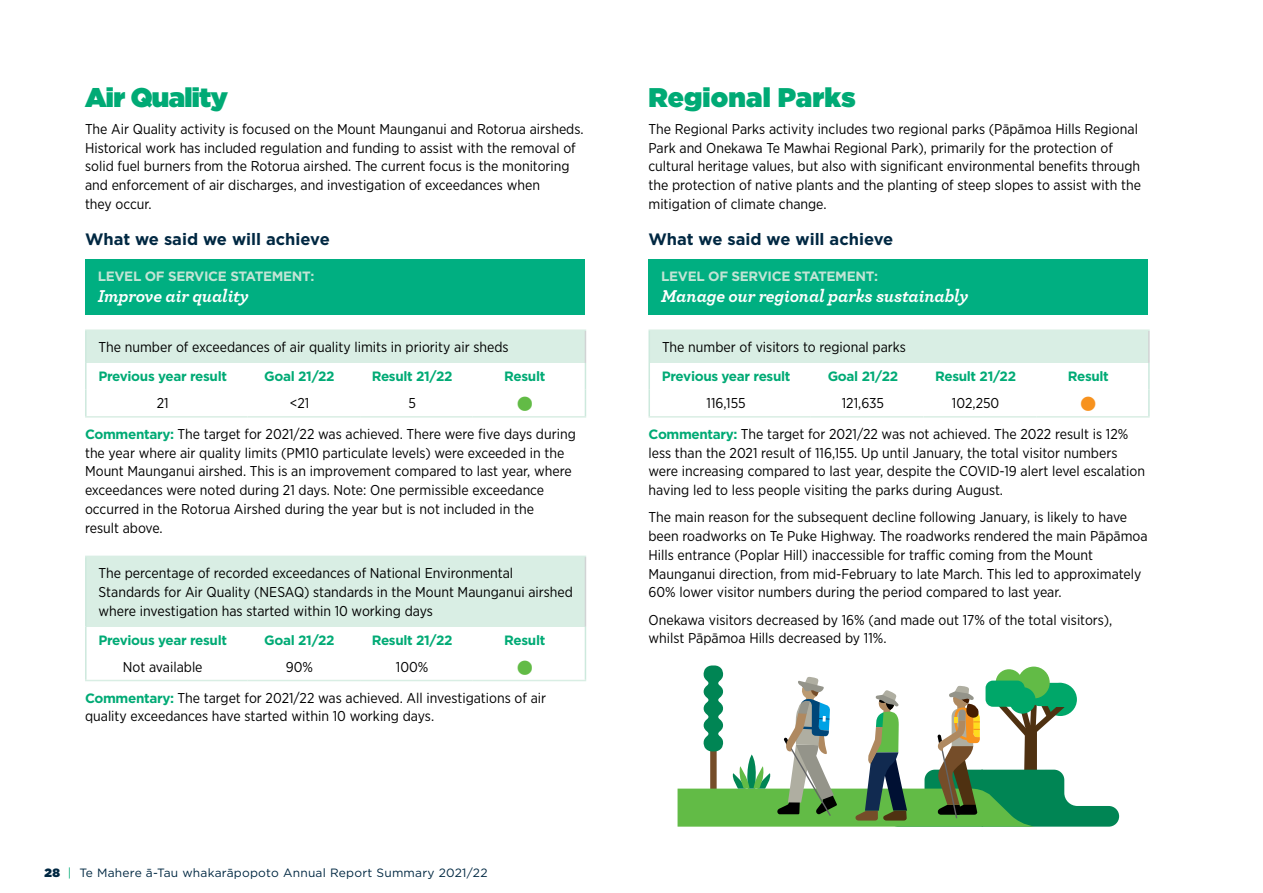
<style>
.page{position:relative;width:1263px;height:893px;background:#fff}
.page>*{position:absolute;margin:0;border:0;box-sizing:border-box;transform-origin:0 0}
.t1{font:900 27px "Gotham";color:#00aa75}
.t2{font:900 27px "Gotham";letter-spacing:-.025em;color:#00aa75}
.t3{font:italic 700 18px "Archer";letter-spacing:-.01em;color:#fff}
.t4{font:700 16.5px "Gotham";color:#012842}
.t5{font:14.25px/18.8px "Gotham Narrow";color:#000}
.t6{font:14.25px "Webdings";color:#62bb46}
.t7{font:14.25px "Webdings";color:#f7921e}
.t8{font:700 13.5px "Gotham";letter-spacing:-.025em;color:#00aa75}
.t9{font:700 13.5px "Gotham";letter-spacing:-.025em;color:#c2e4d5}
.t10{font:12px "Gotham";letter-spacing:.02em;color:#012842}
.s1{font-family:"Gotham";font-weight:700;font-size:13.5px;color:#00aa75}
.s2{font-weight:900}
.s3{color:#00aa75}
</style>
<div class="page">
<div style="left:85px;top:259px;width:500px;height:56px;background:#00af81"></div>
<div style="left:86px;top:330px;width:499px;height:33px;background:#d9eee4"></div>
<hr style="left:85px;top:329px;width:162px;height:2px;background:#d9eee4">
<hr style="left:247px;top:329px;width:113px;height:2px;background:#d9eee4">
<hr style="left:360px;top:329px;width:113px;height:2px;background:#d9eee4">
<hr style="left:473px;top:329px;width:113px;height:2px;background:#d9eee4">
<hr style="left:85px;top:416px;width:162px;height:2px;background:#d9eee4">
<hr style="left:247px;top:416px;width:113px;height:2px;background:#d9eee4">
<hr style="left:360px;top:416px;width:113px;height:2px;background:#d9eee4">
<hr style="left:473px;top:416px;width:113px;height:2px;background:#d9eee4">
<hr style="left:85px;top:331px;width:2px;height:32px;background:#cde9dd">
<hr style="left:85px;top:363px;width:2px;height:26px;background:#cde9dd">
<hr style="left:85px;top:389px;width:2px;height:27px;background:#cde9dd">
<svg style="left:585px;top:363px;width:1px;height:53px"></svg>
<hr style="left:585px;top:331px;width:1px;height:32px;background:#d1d3d4">
<div style="left:86px;top:556px;width:499px;height:70px;background:#d9eee4"></div>
<hr style="left:85px;top:556px;width:162px;height:1px;background:#d9eee4">
<hr style="left:473px;top:556px;width:113px;height:1px;background:#d9eee4">
<hr style="left:85px;top:680px;width:162px;height:1px;background:#d9eee4">
<hr style="left:247px;top:680px;width:113px;height:1px;background:#d9eee4">
<hr style="left:360px;top:680px;width:113px;height:1px;background:#d9eee4">
<hr style="left:473px;top:680px;width:113px;height:1px;background:#d9eee4">
<hr style="left:85px;top:557px;width:2px;height:69px;background:#cde9dd">
<hr style="left:85px;top:626px;width:2px;height:27px;background:#cde9dd">
<hr style="left:85px;top:653px;width:2px;height:27px;background:#cde9dd">
<svg style="left:585px;top:626px;width:1px;height:54px"></svg>
<hr style="left:585px;top:557px;width:1px;height:69px;background:#d1d3d4">
<div style="left:648px;top:259px;width:500px;height:56px;background:#00af81"></div>
<div style="left:649px;top:330px;width:500px;height:33px;background:#d9eee4"></div>
<hr style="left:648px;top:329px;width:163px;height:2px;background:#d9eee4">
<hr style="left:811px;top:329px;width:112px;height:2px;background:#d9eee4">
<hr style="left:923px;top:329px;width:113px;height:2px;background:#d9eee4">
<hr style="left:1036px;top:329px;width:114px;height:2px;background:#d9eee4">
<hr style="left:648px;top:416px;width:163px;height:2px;background:#d9eee4">
<hr style="left:811px;top:416px;width:112px;height:2px;background:#d9eee4">
<hr style="left:923px;top:416px;width:113px;height:2px;background:#d9eee4">
<hr style="left:1036px;top:416px;width:114px;height:2px;background:#d9eee4">
<hr style="left:648px;top:331px;width:2px;height:32px;background:#cde9dd">
<hr style="left:648px;top:363px;width:2px;height:26px;background:#cde9dd">
<hr style="left:1148px;top:363px;width:2px;height:26px;background:#cde9dd">
<hr style="left:648px;top:389px;width:2px;height:27px;background:#cde9dd">
<hr style="left:1148px;top:389px;width:2px;height:27px;background:#cde9dd">
<hr style="left:1148px;top:331px;width:2px;height:32px;background:#d1d3d4">
<svg style="left:677px;top:665px;width:442px;height:162px"></svg>
<h1 class="t2" style="left:85px;top:78px;width:145px">Air Quality</h1>
<p class="t5" style="left:85px;top:119px;width:500px">The Air Quality activity is focused on the Mount Maunganui and Rotorua airsheds.<br>Historical work has included regulation and funding to assist with the removal of solid fuel burners from the Rotorua airshed. The current focus is the monitoring and enforcement of air discharges, and investigation of exceedances when<br>they occur.</p>
<p class="t4" style="left:85px;top:228px;width:246px">What we said we will achieve</p>
<p class="t9" style="left:98px;top:267px;width:218px">LEVEL OF SERVICE STATEMENT:</p>
<p class="t3" style="left:98px;top:282px;width:152px">Improve air quality</p>
<p class="t5" style="left:99px;top:338px;width:412px">The number of exceedances of air quality limits in priority air sheds</p>
<p class="t8" style="left:98px;top:367px;width:130px">Previous year result</p>
<p class="t8" style="left:264px;top:367px;width:72px">Goal 21/22</p>
<p class="t8" style="left:372px;top:367px;width:82px">Result 21/22</p>
<p class="t8" style="left:504px;top:367px;width:43px">Result</p>
<p class="t5" style="left:157px;top:393px;width:13px">21</p>
<p class="t5" style="left:290px;top:393px;width:21px">&lt;21</p>
<p class="t5" style="left:408px;top:393px;width:9px">5</p>
<p class="t6" style="left:518px;top:396px;width:16px">■</p>
<p class="t5" style="left:85px;top:424px;width:492px"><span class="s1">Commentary:</span> The target for 2021/22 was achieved. There were five days during the year where air quality limits (PM10 particulate levels) were exceeded in the Mount Maunganui airshed. This is an improvement compared to last year, where exceedances were noted during 21 days. Note: One permissible exceedance occurred in the Rotorua Airshed during the year but is not included in the<br>result above.</p>
<p class="t5" style="left:99px;top:564px;width:476px">The percentage of recorded exceedances of National Environmental<br>Standards for Air Quality (NESAQ) standards in the Mount Maunganui airshed where investigation has started within 10 working days</p>
<p class="t8" style="left:98px;top:631px;width:130px">Previous year result</p>
<p class="t8" style="left:264px;top:631px;width:72px">Goal 21/22</p>
<p class="t8" style="left:372px;top:631px;width:82px">Result 21/22</p>
<p class="t8" style="left:504px;top:631px;width:43px">Result</p>
<p class="t5" style="left:123px;top:657px;width:81px">Not available</p>
<p class="t5" style="left:286px;top:657px;width:29px">90%</p>
<p class="t5" style="left:396px;top:657px;width:34px">100%</p>
<p class="t6" style="left:518px;top:660px;width:16px">■</p>
<p class="t5" style="left:85px;top:688px;width:463px"><span class="s1">Commentary:</span> The target for 2021/22 was achieved. All investigations of air quality exceedances have started within 10 working days.</p>
<p class="t10" style="left:45px;top:865px;width:444px"><span class="s2">28</span> <span class="s3">|</span> Te Mahere ā-Tau whakarāpopoto Annual Report Summary 2021/22</p>
<h1 class="t1" style="left:648px;top:78px;width:209px">Regional Parks</h1>
<p class="t5" style="left:648px;top:119px;width:494px">The Regional Parks activity includes two regional parks (Pāpāmoa Hills Regional Park and Onekawa Te Mawhai Regional Park), primarily for the protection of cultural heritage values, but also with significant environmental benefits through the protection of native plants and the planting of steep slopes to assist with the mitigation of climate change.</p>
<p class="t4" style="left:648px;top:228px;width:246px">What we said we will achieve</p>
<p class="t9" style="left:661px;top:267px;width:218px">LEVEL OF SERVICE STATEMENT:</p>
<p class="t3" style="left:661px;top:282px;width:309px">Manage our regional parks sustainably</p>
<p class="t5" style="left:662px;top:338px;width:246px">The number of visitors to regional parks</p>
<p class="t8" style="left:662px;top:367px;width:130px">Previous year result</p>
<p class="t8" style="left:828px;top:367px;width:72px">Goal 21/22</p>
<p class="t8" style="left:935px;top:367px;width:82px">Result 21/22</p>
<p class="t8" style="left:1068px;top:367px;width:43px">Result</p>
<p class="t5" style="left:707px;top:393px;width:41px">116,155</p>
<p class="t5" style="left:842px;top:393px;width:44px">121,635</p>
<p class="t5" style="left:952px;top:393px;width:49px">102,250</p>
<p class="t7" style="left:1081px;top:396px;width:16px">■</p>
<p class="t5" style="left:648px;top:424px;width:498px"><span class="s1">Commentary:</span> The target for 2021/22 was not achieved. The 2022 result is 12% less than the 2021 result of 116,155. Up until January, the total visitor numbers were increasing compared to last year, despite the COVID-19 alert level escalation having led to less people visiting the parks during August.</p>
<p class="t5" style="left:648px;top:508px;width:501px">The main reason for the subsequent decline following January, is likely to have been roadworks on Te Puke Highway. The roadworks rendered the main Pāpāmoa Hills entrance (Poplar Hill) inaccessible for traffic coming from the Mount Maunganui direction, from mid-February to late March. This led to approximately 60% lower visitor numbers during the period compared to last year.</p>
<p class="t5" style="left:648px;top:610px;width:465px">Onekawa visitors decreased by 16% (and made out 17% of the total visitors), whilst Pāpāmoa Hills decreased by 11%.</p>
</div>
